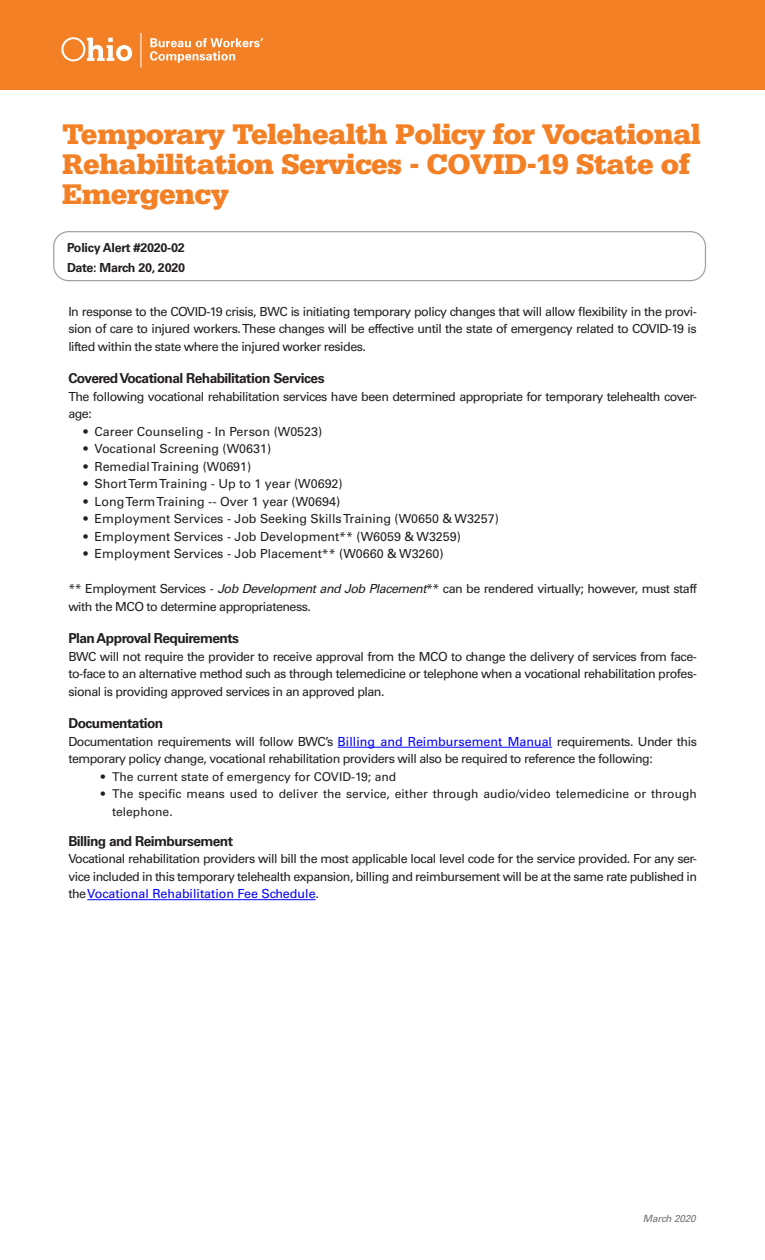
<style>
.page{position:relative;width:765px;height:1260px;background:#fff}
.page>*{position:absolute;margin:0;border:0;box-sizing:border-box;transform-origin:0 0}
.bullets{font:900 30px/30px "Serifa Std";letter-spacing:-.02em;color:#f48026}
.sub_2{font:700 13.75px "Univers LT Std";letter-spacing:-.04em;color:#231f20}
.Body{font:12.5px/17.5px "Univers LT Std";letter-spacing:-.04em;color:#231f20;text-align:justify}
.BULLIT{font:12.5px "Univers LT Std";color:#231f20}
.Body-2{font:700 12.5px "Univers LT Std";letter-spacing:-.02em;color:#231f20}
.buillit_2{font:12.12px/17.5px "Univers LT Std";color:#231f20}
.t1{font:italic 10px "Univers LT Std";letter-spacing:-.02em;color:#717074}
.s1{font-style:italic}
.s2{color:#00f}
</style>
<div class="page">
<div style="left:53px;top:231px;width:653px;height:50px;border:1px solid #a1a1a5;border-radius:15px"></div>
<div style="left:0;top:0;width:765px;height:90px;background:#f48026"></div>
<svg style="left:61px;top:37px;width:71px;height:24px"></svg>
<svg style="left:150px;top:38px;width:113px;height:25px"></svg>
<hr style="left:141px;top:33px;width:1px;height:34px;background:#fff">
<hr style="left:338px;top:747px;width:214px;height:1px;background:#00f">
<hr style="left:87px;top:899px;width:229px;height:1px;background:#00f">
<p class="bullets" style="left:62px;top:119px;width:640px">Temporary Telehealth Policy for Vocational<br>Rehabilitation Services - COVID-19 State of<br>Emergency</p>
<p class="Body-2" style="left:67px;top:241px;width:119px">Policy Alert #2020-02</p>
<p class="Body-2" style="left:67px;top:261px;width:119px">Date: March 20, 2020</p>
<p class="Body" style="left:68px;top:303px;width:630px">In response to the COVID-19 crisis, BWC is initiating temporary policy changes that will allow flexibility in the provi&shy;sion of care to injured workers. These changes will be effective until the state of emergency related to COVID-19 is lifted within the state where the injured worker resides.</p>
<p class="sub_2" style="left:68px;top:371px;width:258px">Covered Vocational Rehabilitation Services</p>
<p class="Body" style="left:68px;top:388px;width:630px">The following vocational rehabilitation services have been determined appropriate for temporary telehealth cover&shy;age:</p>
<p class="BULLIT" style="left:83px;top:424px;width:240px">• Career Counseling - In Person (W0523)</p>
<p class="BULLIT" style="left:83px;top:442px;width:189px">• Vocational Screening (W0631)</p>
<p class="BULLIT" style="left:83px;top:459px;width:170px">• Remedial Training (W0691)</p>
<p class="BULLIT" style="left:83px;top:477px;width:261px">• Short Term Training - Up to 1 year (W0692)</p>
<p class="BULLIT" style="left:83px;top:494px;width:258px">• Long Term Training -- Over 1 year (W0694)</p>
<p class="BULLIT" style="left:83px;top:512px;width:417px">• Employment Services - Job Seeking Skills Training (W0650 &amp; W3257)</p>
<p class="BULLIT" style="left:83px;top:529px;width:379px">• Employment Services - Job Development** (W6059 &amp; W3259)</p>
<p class="BULLIT" style="left:83px;top:547px;width:362px">• Employment Services - Job Placement** (W0660 &amp; W3260)</p>
<p class="Body" style="left:68px;top:580px;width:630px">** Employment Services - <span class="s1">Job Development and Job Placement</span>** can be rendered virtually; however, must staff with the MCO to determine appropriateness.</p>
<p class="sub_2" style="left:68px;top:631px;width:172px">Plan Approval Requirements</p>
<p class="Body" style="left:68px;top:648px;width:630px">BWC will not require the provider to receive approval from the MCO to change the delivery of services from face&shy;to-face to an alternative method such as through telemedicine or telephone when a vocational rehabilitation profes&shy;sional is providing approved services in an approved plan.</p>
<p class="sub_2" style="left:68px;top:716px;width:96px">Documentation</p>
<p class="Body" style="left:68px;top:733px;width:630px">Documentation requirements will follow BWC’s <span class="s2">Billing and Reimbursement Manual</span> requirements. Under this temporary policy change, vocational rehabilitation providers will also be required to reference the following:</p>
<p class="buillit_2" style="left:101px;top:768px;width:297px">• The current state of emergency for COVID-19; and</p>
<p class="buillit_2" style="left:112px;top:785px;width:586px;text-indent:-11px">• The specific means used to deliver the service, either through audio/video telemedicine or through telephone.</p>
<p class="sub_2" style="left:68px;top:833px;width:166px">Billing and Reimbursement</p>
<p class="Body" style="left:68px;top:850px;width:630px">Vocational rehabilitation providers will bill the most applicable local level code for the service provided. For any ser&shy;vice included in this temporary telehealth expansion, billing and reimbursement will be at the same rate published in the <span class="s2">Vocational Rehabilitation Fee Schedule</span>.</p>
<p class="t1" style="left:643px;top:1213px;width:54px">March 2020</p>
</div>
